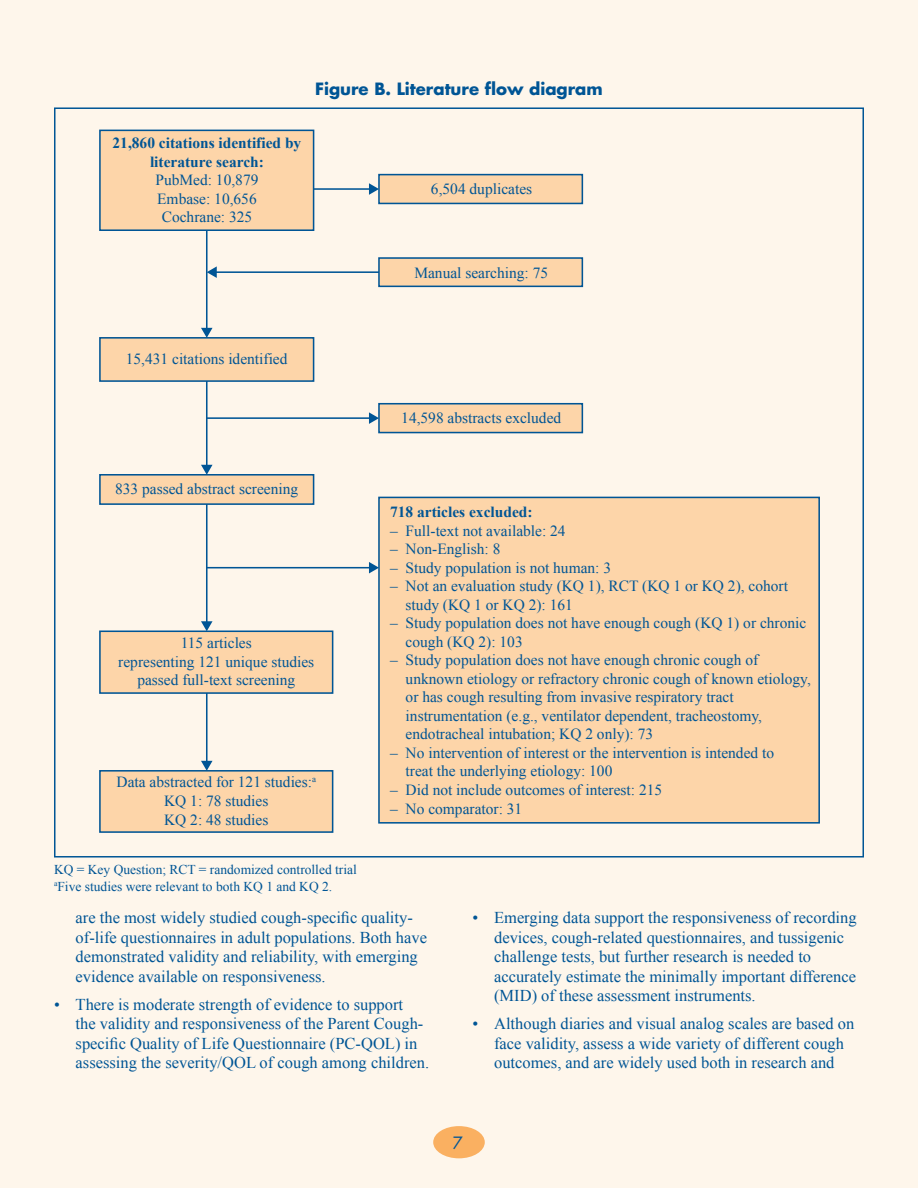
<style>
.page{position:relative;width:918px;height:1188px;background:#fef6eb}
.page>*{position:absolute;margin:0;border:0;box-sizing:border-box;transform-origin:0 0}
.Bullet{font:16.5px/19.5px "Times New Roman";color:#005595}
.t1{font:700 16.5px "Futura Std";color:#005595}
.t2{font:16.5px "Futura Std";color:#005595}
.t3{font:15.45px/18.6px "Times New Roman";color:#005595}
.t4{font:700 15.45px/18.6px "Times New Roman";color:#005595;text-align:center}
.Text{font:13.5px/16.5px "Times New Roman";color:#005595}
.s1{font-weight:400}
</style>
<div class="page">
<div style="left:433px;top:1126px;width:52px;height:32px;background:#fab061;border-radius:50%"></div>
<div style="left:100px;top:130px;width:214px;height:100px;background:#fdd5a9"></div>
<div style="left:99px;top:130px;width:215px;height:101px;border:2px solid #005595"></div>
<div style="left:100px;top:338px;width:214px;height:43px;background:#fdd5a9"></div>
<div style="left:99px;top:337px;width:215px;height:45px;border:2px solid #005595"></div>
<div style="left:379px;top:175px;width:203px;height:28px;background:#fdd5a9"></div>
<div style="left:378px;top:174px;width:205px;height:30px;border:2px solid #005595"></div>
<div style="left:379px;top:258px;width:203px;height:28px;background:#fdd5a9"></div>
<div style="left:378px;top:257px;width:205px;height:30px;border:2px solid #005595"></div>
<div style="left:379px;top:404px;width:203px;height:29px;background:#fdd5a9"></div>
<div style="left:378px;top:403px;width:205px;height:30px;border:2px solid #005595"></div>
<div style="left:100px;top:475px;width:214px;height:29px;background:#fdd5a9"></div>
<div style="left:99px;top:474px;width:215px;height:31px;border:2px solid #005595"></div>
<div style="left:100px;top:631px;width:233px;height:62px;background:#fdd5a9"></div>
<div style="left:99px;top:631px;width:234px;height:63px;border:2px solid #005595"></div>
<div style="left:100px;top:771px;width:233px;height:61px;background:#fdd5a9"></div>
<div style="left:99px;top:770px;width:234px;height:63px;border:2px solid #005595"></div>
<div style="left:379px;top:497px;width:440px;height:326px;background:#fdd5a9"></div>
<div style="left:378px;top:497px;width:442px;height:327px;border:2px solid #005595"></div>
<hr style="left:206px;top:230px;width:2px;height:100px;background:#005595">
<svg style="left:201px;top:328px;width:12px;height:10px"></svg>
<hr style="left:206px;top:381px;width:2px;height:85px;background:#005595">
<svg style="left:201px;top:465px;width:12px;height:10px"></svg>
<hr style="left:206px;top:504px;width:2px;height:119px;background:#005595">
<svg style="left:201px;top:621px;width:12px;height:10px"></svg>
<hr style="left:206px;top:693px;width:2px;height:69px;background:#005595">
<svg style="left:201px;top:761px;width:12px;height:10px"></svg>
<hr style="left:207px;top:567px;width:164px;height:1px;background:#005595">
<svg style="left:369px;top:562px;width:10px;height:11px"></svg>
<hr style="left:207px;top:417px;width:164px;height:2px;background:#005595">
<svg style="left:369px;top:412px;width:10px;height:12px"></svg>
<hr style="left:215px;top:271px;width:164px;height:2px;background:#005595">
<svg style="left:207px;top:266px;width:10px;height:12px"></svg>
<hr style="left:314px;top:188px;width:57px;height:2px;background:#005595">
<svg style="left:369px;top:183px;width:10px;height:12px"></svg>
<p class="t1" style="left:315px;top:78px;width:289px">Figure B. Literature flow diagram</p>
<p class="t4" style="left:113px;top:133px;width:190px">21,860 citations identified by literature search:<br><span class="s1">PubMed: 10,879<br>Embase: 10,656<br>Cochrane: 325</span></p>
<p class="t3" style="left:431px;top:179px;width:103px">6,504 duplicates</p>
<p class="t3" style="left:414px;top:263px;width:135px">Manual searching: 75</p>
<p class="t3" style="left:126px;top:349px;width:163px">15,431 citations identified</p>
<p class="t3" style="left:115px;top:479px;width:185px">833 passed abstract screening</p>
<p class="t3" style="left:401px;top:408px;width:162px">14,598 abstracts excluded</p>
<p class="t3" style="left:118px;top:634px;width:198px;text-align:center">115 articles<br>representing 121 unique studies passed full-text screening</p>
<p class="t3" style="left:117px;top:773px;width:201px;text-align:center">Data abstracted for 121 studies:<sup>a<br></sup>KQ 1: 78 studies<br>KQ 2: 48 studies</p>
<p class="Text" style="left:54px;top:861px;width:304px">KQ = Key Question; RCT = randomized controlled trial <sup>a</sup>Five studies were relevant to both KQ 1 and KQ 2.</p>
<p class="t4" style="left:390px;top:502px;width:144px">718 articles excluded:</p>
<p class="t3" style="left:390px;top:521px;width:177px">– Full-text not available: 24</p>
<p class="t3" style="left:390px;top:539px;width:112px">– Non-English: 8</p>
<p class="t3" style="left:390px;top:558px;width:222px">– Study population is not human: 3</p>
<p class="t3" style="left:406px;top:576px;width:384px;text-indent:-15px">– Not an evaluation study (KQ 1), RCT (KQ 1 or KQ 2), cohort study (KQ 1 or KQ 2): 161</p>
<p class="t3" style="left:406px;top:614px;width:402px;text-indent:-15px">– Study population does not have enough cough (KQ 1) or chronic cough (KQ 2): 103</p>
<p class="t3" style="left:406px;top:651px;width:407px;text-indent:-15px">– Study population does not have enough chronic cough of unknown etiology or refractory chronic cough of known etiology, or has cough resulting from invasive respiratory tract instrumentation (e.g., ventilator dependent, tracheostomy, endotracheal intubation; KQ 2 only): 73</p>
<p class="t3" style="left:406px;top:743px;width:370px;text-indent:-15px">– No intervention of interest or the intervention is intended to treat the underlying etiology: 100</p>
<p class="t3" style="left:390px;top:780px;width:274px">– Did not include outcomes of interest: 215</p>
<p class="t3" style="left:390px;top:799px;width:134px">– No comparator: 31</p>
<p class="Bullet" style="left:76px;top:908px;width:353px">are the most widely studied cough-specific quality&shy;of-life questionnaires in adult populations. Both have demonstrated validity and reliability, with emerging evidence available on responsiveness.</p>
<p class="Bullet" style="left:76px;top:994px;width:355px;text-indent:-22px">• There is moderate strength of evidence to support<br>the validity and responsiveness of the Parent Cough&shy;specific Quality of Life Questionnaire (PC-QOL) in assessing the severity/QOL of cough among children.</p>
<p class="Bullet" style="left:494px;top:908px;width:364px;text-indent:-22px">• Emerging data support the responsiveness of recording devices, cough-related questionnaires, and tussigenic challenge tests, but further research is needed to accurately estimate the minimally important difference (MID) of these assessment instruments.</p>
<p class="Bullet" style="left:494px;top:1014px;width:362px;text-indent:-22px">• Although diaries and visual analog scales are based on face validity, assess a wide variety of different cough outcomes, and are widely used both in research and</p>
<p class="t2" style="left:453px;top:1132px;width:12px">7</p>
</div>
